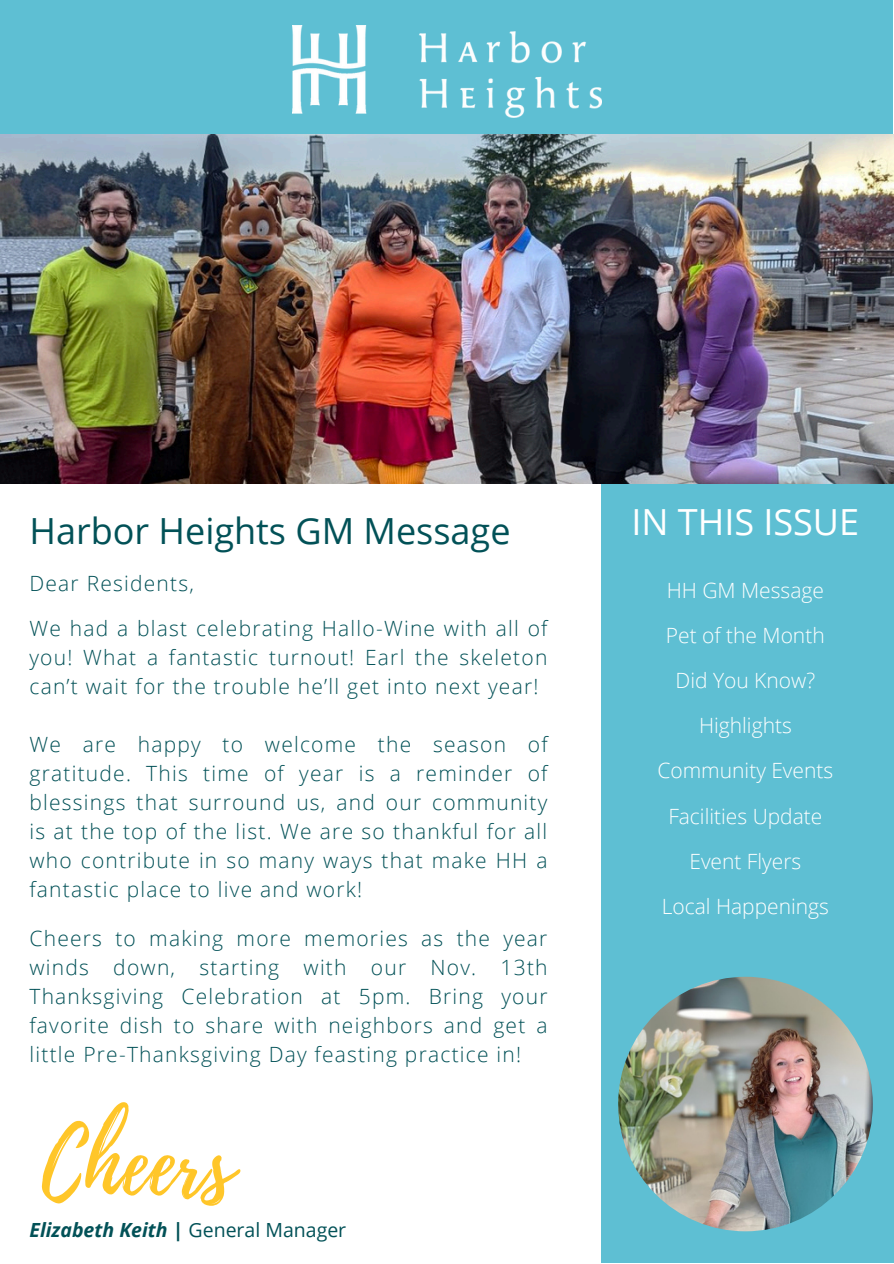
<style>
.page{position:relative;width:894px;height:1264px;background:#fff}
.page>*{position:absolute;margin:0;border:0;box-sizing:border-box;transform-origin:0 0}
.t1{font:86.7px "Playlist Script";color:#ffc629}
.t2{font:36px "Open Sans";color:#025157}
.t3{font:36px "Open Sans";color:#fff}
.t4{font:300 21px/29px "Open Sans";letter-spacing:.06em;color:#025157;text-align:justify}
.t5{font:300 21px "Open Sans";color:#fff}
.t6{font:italic 700 19.5px "Open Sans";color:#025157}
.s1{font-weight:400;font-style:normal}
</style>
<div class="page">
<div style="left:0;top:0;width:892px;height:143px;background:#5ebfd3"></div>
<div style="left:600px;top:476px;width:293px;height:786px;background:#5ebfd3"></div>
<img style="left:0;top:134px;width:892px;height:349px">
<img style="left:618px;top:976px;width:254px;height:255px;border-radius:50%">
<img style="left:293px;top:26px;width:308px;height:91px">
<p class="t2" style="left:29px;top:505px;width:482px">Harbor Heights GM Message</p>
<p class="t3" style="left:631px;top:496px;width:229px">IN THIS ISSUE</p>
<p class="t5" style="left:666px;top:576px;width:159px">HH GM Message</p>
<p class="t5" style="left:665px;top:621px;width:160px">Pet of the Month</p>
<p class="t5" style="left:675px;top:666px;width:141px">Did You Know?</p>
<h3 class="t5" style="left:698px;top:711px;width:94px">Highlights</h3>
<p class="t5" style="left:657px;top:756px;width:177px">Community Events</p>
<p class="t5" style="left:668px;top:801px;width:155px">Facilities Update</p>
<p class="t5" style="left:689px;top:846px;width:113px">Event Flyers</p>
<p class="t5" style="left:661px;top:891px;width:169px">Local Happenings</p>
<p class="t4" style="left:29px;top:568px;width:166px">Dear Residents,</p>
<p class="t4" style="left:29px;top:613px;width:519px">We had a blast celebrating Hallo-Wine with all of you! What a fantastic turnout! Earl the skeleton can’t wait for the trouble he’ll get into next year!</p>
<p class="t4" style="left:29px;top:729px;width:519px">We are happy to welcome the season of gratitude. This time of year is a reminder of blessings that surround us, and our community is at the top of the list. We are so thankful for all who contribute in so many ways that make HH a fantastic place to live and work!</p>
<p class="t4" style="left:29px;top:923px;width:519px">Cheers to making more memories as the year winds down, starting with our Nov. 13th Thanksgiving Celebration at 5pm. Bring your favorite dish to share with neighbors and get a little Pre-Thanksgiving Day feasting practice in!</p>
<h1 class="t1" style="left:42px;top:1102px;width:193px">Cheers</h1>
<p class="t6" style="left:29px;top:1216px;width:318px">Elizabeth Keith | <span class="s1">General Manager</span></p>
</div>
